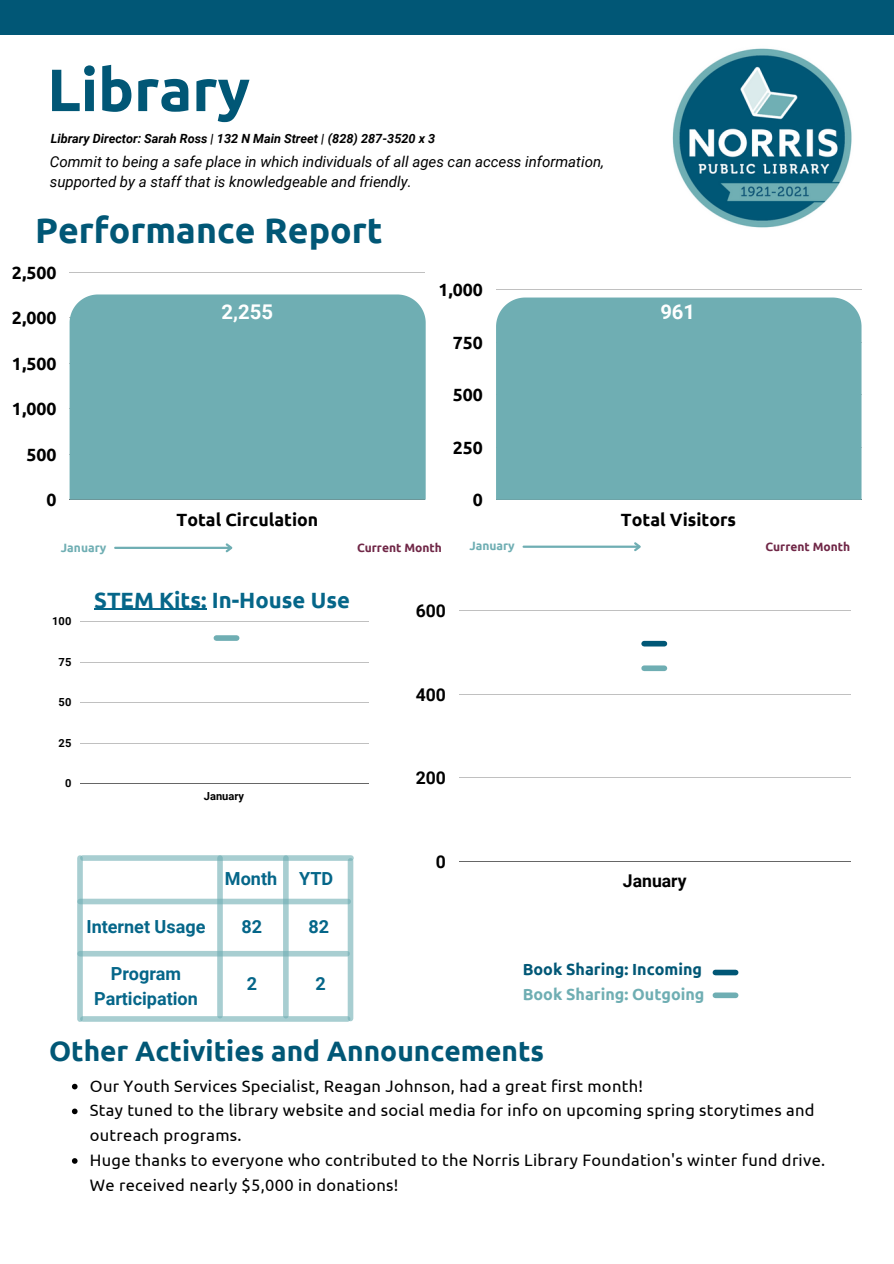
<style>
.page{position:relative;width:894px;height:1264px;background:#fff}
.page>*{position:absolute;margin:0;border:0;box-sizing:border-box;transform-origin:0 0}
.t1{font:700 59.55px "Ubuntu";color:#015776}
.t2{font:700 35.55px "Ubuntu";color:#015776}
.t3{font:700 28.05px "Ubuntu";color:#015776}
.t4{font:700 22.05px "Ubuntu";color:#056689}
.t5{font:700 20.25px "Roboto";color:#fff}
.t6{font:700 18px "Roboto";color:#056689}
.t7{font:700 17.7px "Ubuntu";color:#000}
.t8{font:700 17.55px "Roboto";color:#000}
.t9{font:16.5px/24.8px "Ubuntu";letter-spacing:.015em;color:#000}
.t10{font:700 16.05px "Ubuntu";color:#015776}
.t11{font:700 16.05px "Ubuntu";color:#6faeb3}
.t12{font:italic 15px/20.2px "Roboto";color:#000}
.t13{font:italic 700 12.6px "Roboto";color:#000}
.t14{font:700 12px "Ubuntu";color:#702747}
.t15{font:700 12px "Ubuntu";color:#6faeb3}
.t16{font:700 11.1px "Roboto";color:#000}
</style>
<div class="page">
<hr style="left:70px;top:272px;width:355px;height:1px;background:#000">
<hr style="left:70px;top:499px;width:355px;height:1px;background:#000">
<div style="left:70px;top:294px;width:355px;height:205px;background:#6faeb3"></div>
<hr style="left:459px;top:610px;width:391px;height:1px;background:#000">
<hr style="left:459px;top:694px;width:391px;height:1px;background:#000">
<hr style="left:459px;top:777px;width:391px;height:1px;background:#000">
<hr style="left:459px;top:861px;width:391px;height:1px;background:#000">
<div style="left:0;top:0;width:893px;height:35px;background:#015776"></div>
<img style="left:672px;top:48px;width:180px;height:180px">
<hr style="left:496px;top:289px;width:364px;height:1px;background:#000">
<div style="left:496px;top:297px;width:365px;height:203px;background:#6faeb3"></div>
<svg style="left:72px;top:1083px;width:5px;height:6px"></svg>
<svg style="left:72px;top:1108px;width:5px;height:6px"></svg>
<svg style="left:72px;top:1158px;width:5px;height:5px"></svg>
<div style="left:715px;top:969px;width:20px;height:6px;background:#015776"></div>
<div style="left:715px;top:992px;width:20px;height:6px;background:#6faeb3"></div>
<hr style="left:115px;top:546px;width:116px;height:3px;background:#6faeb3">
<svg style="left:223px;top:543px;width:10px;height:10px"></svg>
<hr style="left:523px;top:545px;width:116px;height:3px;background:#6faeb3">
<svg style="left:632px;top:542px;width:9px;height:10px"></svg>
<div style="left:80px;top:898px;width:268px;height:6px;background:#a8ced1"></div>
<div style="left:217px;top:858px;width:6px;height:157px;background:#a8ced1"></div>
<div style="left:283px;top:858px;width:5px;height:157px;background:#a8ced1"></div>
<div style="left:347px;top:860px;width:6px;height:158px;background:#a8ced1"></div>
<div style="left:80px;top:950px;width:267px;height:6px;background:#a8ced1"></div>
<svg style="left:77px;top:858px;width:6px;height:161px"></svg>
<div style="left:83px;top:1016px;width:264px;height:5px;background:#a8ced1"></div>
<div style="left:83px;top:855px;width:268px;height:5px;background:#a8ced1"></div>
<hr style="left:94px;top:609px;width:112px;height:1px;background:#056689">
<hr style="left:80px;top:621px;width:288px;height:1px;background:#000">
<hr style="left:80px;top:662px;width:288px;height:1px;background:#000">
<hr style="left:80px;top:702px;width:288px;height:1px;background:#000">
<hr style="left:80px;top:743px;width:288px;height:1px;background:#000">
<hr style="left:80px;top:783px;width:288px;height:1px;background:#000">
<div style="left:644px;top:641px;width:20px;height:5px;background:#015776"></div>
<div style="left:644px;top:665px;width:20px;height:6px;background:#6faeb3"></div>
<div style="left:216px;top:635px;width:20px;height:6px;background:#6faeb3"></div>
<p class="t1" style="left:47px;top:56px;width:204px">Library</p>
<p class="t13" style="left:51px;top:131px;width:386px">Library Director: Sarah Ross | 132 N Main Street | (828) 287-3520 x 3</p>
<p class="t12" style="left:50px;top:151px;width:555px">Commit to being a safe place in which individuals of all ages can access information, supported by a staff that is knowledgeable and friendly.</p>
<p class="t2" style="left:35px;top:210px;width:349px">Performance Report</p>
<p class="t7" style="left:12px;top:262px;width:46px">2,500</p>
<p class="t7" style="left:12px;top:308px;width:46px">2,000</p>
<p class="t7" style="left:12px;top:353px;width:46px">1,500</p>
<p class="t7" style="left:12px;top:399px;width:46px">1,000</p>
<p class="t7" style="left:26px;top:444px;width:32px">500</p>
<p class="t7" style="left:46px;top:490px;width:12px">0</p>
<p class="t5" style="left:221px;top:300px;width:53px">2,255</p>
<p class="t7" style="left:176px;top:509px;width:143px">Total Circulation</p>
<p class="t7" style="left:438px;top:279px;width:46px">1,000</p>
<p class="t7" style="left:452px;top:332px;width:32px">750</p>
<p class="t7" style="left:452px;top:384px;width:32px">500</p>
<p class="t7" style="left:452px;top:437px;width:32px">250</p>
<p class="t7" style="left:473px;top:490px;width:12px">0</p>
<p class="t5" style="left:660px;top:300px;width:36px">961</p>
<p class="t7" style="left:620px;top:509px;width:117px">Total Visitors</p>
<p class="t15" style="left:61px;top:540px;width:47px">January</p>
<p class="t14" style="left:357px;top:540px;width:86px">Current Month</p>
<p class="t15" style="left:469px;top:539px;width:47px">January</p>
<p class="t14" style="left:765px;top:539px;width:86px">Current Month</p>
<p class="t16" style="left:52px;top:615px;width:21px">100</p>
<p class="t16" style="left:59px;top:655px;width:14px">75</p>
<p class="t16" style="left:59px;top:696px;width:14px">50</p>
<p class="t16" style="left:59px;top:736px;width:14px">25</p>
<p class="t16" style="left:65px;top:777px;width:8px">0</p>
<p class="t4" style="left:94px;top:587px;width:257px">STEM Kits: In-House Use</p>
<p class="t16" style="left:204px;top:789px;width:42px">January</p>
<p class="t6" style="left:86px;top:915px;width:120px">Internet Usage</p>
<p class="t6" style="left:111px;top:963px;width:72px">Program</p>
<p class="t6" style="left:94px;top:988px;width:105px">Participation</p>
<p class="t6" style="left:225px;top:868px;width:54px">Month</p>
<p class="t6" style="left:241px;top:915px;width:22px">82</p>
<p class="t6" style="left:247px;top:973px;width:12px">2</p>
<p class="t6" style="left:299px;top:868px;width:35px">YTD</p>
<p class="t6" style="left:308px;top:915px;width:22px">82</p>
<p class="t6" style="left:315px;top:973px;width:12px">2</p>
<p class="t8" style="left:415px;top:600px;width:32px">600</p>
<p class="t8" style="left:415px;top:684px;width:32px">400</p>
<p class="t8" style="left:415px;top:767px;width:32px">200</p>
<p class="t8" style="left:436px;top:851px;width:12px">0</p>
<p class="t8" style="left:622px;top:870px;width:65px">January</p>
<p class="t10" style="left:522px;top:959px;width:181px">Book Sharing: Incoming</p>
<p class="t11" style="left:522px;top:985px;width:183px">Book Sharing: Outgoing</p>
<p class="t3" style="left:49px;top:1034px;width:496px">Other Activities and Announcements</p>
<p class="t9" style="left:90px;top:1073px;width:554px">Our Youth Services Specialist, Reagan Johnson, had a great first month!</p>
<p class="t9" style="left:90px;top:1097px;width:726px">Stay tuned to the library website and social media for info on upcoming spring storytimes and outreach programs.</p>
<p class="t9" style="left:90px;top:1147px;width:736px">Huge thanks to everyone who contributed to the Norris Library Foundation's winter fund drive.<br>We received nearly $5,000 in donations!</p>
</div>
